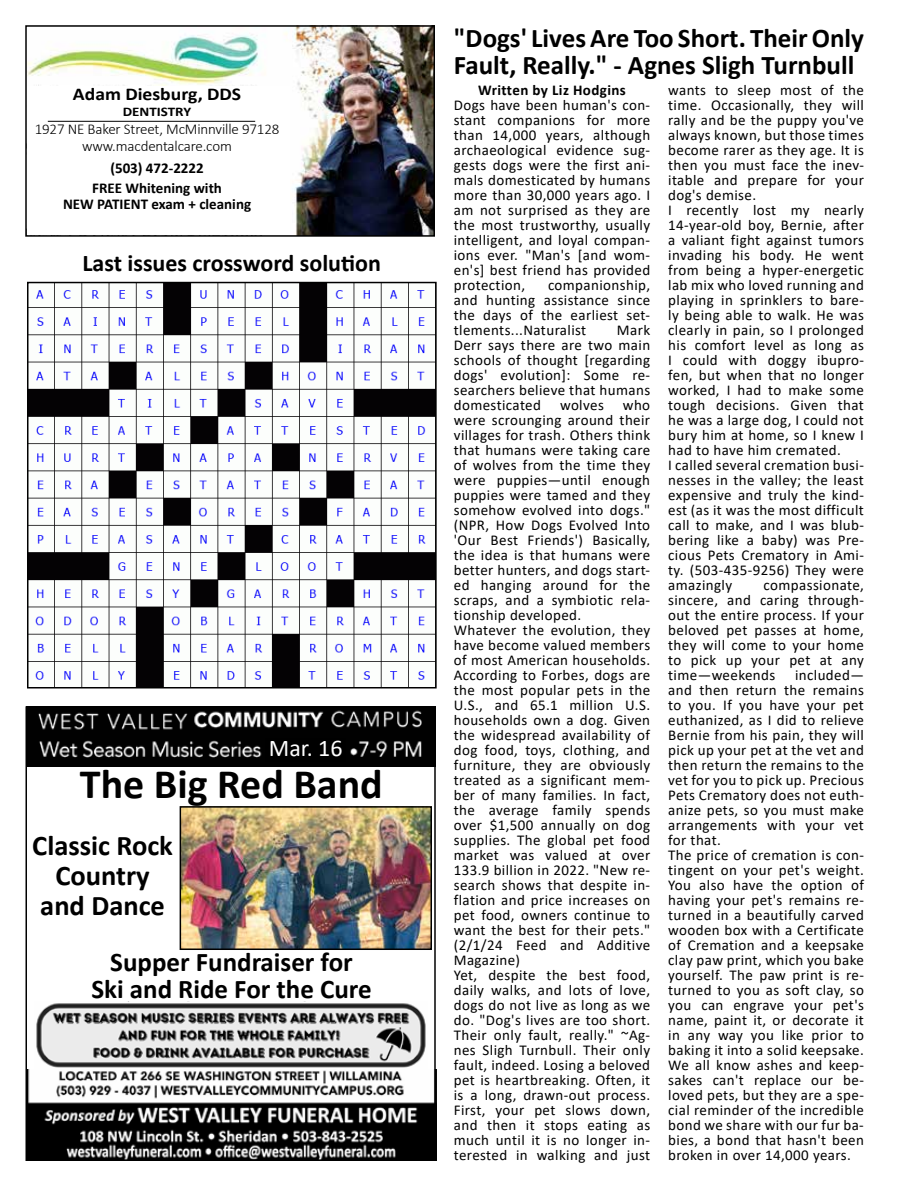
<style>
.page{position:relative;width:918px;height:1188px;background:#fff}
.page>*{position:absolute;margin:0;border:0;box-sizing:border-box;transform-origin:0 0}
.t1{font:700 42px "Calibri";color:#000}
.t2{font:700 28.5px/30px "Calibri";color:#000;text-align:center}
.t3{font:700 27px/27px "Calibri";color:#000;text-align:center}
.t4{font:700 24px "Calibri";color:#000}
.t5{font:24px "Calibri";color:#fff}
.t6{font:700 18px "Calibri";color:#000;scale:1.09 1}
.t7{font:15px/15px "Calibri";letter-spacing:.025em;color:#000;text-align:justify}
.t8{font:300 15px/16.5px "Calibri";letter-spacing:-.01em;color:#000;text-align:center}
.t9{font:700 15px/19.5px "Calibri";color:#000;text-align:center}
.t10{font:700 15px "Calibri";letter-spacing:.025em;color:#000}
.t11{font:700 13.2px "Calibri";color:#000;scale:1.14 1}
</style>
<div class="page">
<img style="left:29px;top:1069px;width:404px;height:89px">
<img style="left:183px;top:809px;width:246px;height:138px">
<div style="left:180px;top:806px;width:252px;height:144px;border:2px solid #000"></div>
<img style="left:36px;top:1001px;width:390px;height:67px">
<img style="left:29px;top:709px;width:404px;height:57px">
<div style="left:266px;top:738px;width:80px;height:24px;background:#000"></div>
<div style="left:26px;top:706px;width:410px;height:455px;border:2px solid #000"></div>
<img style="left:30px;top:285px;width:404px;height:400px">
<div style="left:27px;top:282px;width:410px;height:406px;border:2px solid #000"></div>
<img style="left:28px;top:28px;width:404px;height:206px">
<div style="left:25px;top:25px;width:410px;height:212px;border:2px solid #000"></div>
<div style="left:27px;top:86px;width:262px;height:149px;background:#fff"></div>
<hr style="left:48px;top:121px;width:207px;height:1px;background:#000">
<p class="t6" style="left:73px;top:81px;width:156px">Adam Diesburg, DDS</p>
<p class="t11" style="left:123px;top:102px;width:62px">DENTISTRY</p>
<p class="t8" style="left:35px;top:121px;width:246px">1927 NE Baker Street, McMinnville 97128 www.macdentalcare.com</p>
<p class="t9" style="left:92px;top:158px;width:131px">(503) 472-2222<br>FREE Whitening with</p>
<p class="t9" style="left:63px;top:194px;width:190px">NEW PATIENT exam + cleaning</p>
<h3 class="t4" style="left:83px;top:246px;width:300px">Last issues crossword solution</h3>
<h3 class="t5" style="left:269px;top:731px;width:75px">Mar. 16</h3>
<h1 class="t1" style="left:80px;top:754px;width:304px">The Big Red Band</h1>
<h2 class="t2" style="left:32px;top:830px;width:142px">Classic Rock<br>Country and Dance</h2>
<h3 class="t3" style="left:91px;top:948px;width:282px">Supper Fundraiser for<br>Ski and Ride For the Cure</h3>
<h3 class="t3" style="left:454px;top:24px;width:412px;text-align:left">"Dogs' Lives Are Too Short. Their Only<br>Fault, Really." - Agnes Sligh Turnbull</h3>
<p class="t7" style="left:668px;top:82px;width:197px;text-align:left">wants to sleep most of the time. Occasionally, they will rally and be the puppy you've always known, but those times become rarer as they age. It is then you must face the inev&shy;itable and prepare for your dog's demise.<br>I recently lost my nearly<br>14-year-old boy, Bernie, after a valiant fight against tumors invading his body. He went from being a hyper-energetic lab mix who loved running and playing in sprinklers to bare&shy;ly being able to walk. He was clearly in pain, so I prolonged his comfort level as long as<br>I could with doggy ibupro&shy;fen, but when that no longer worked, I had to make some tough decisions. Given that he was a large dog, I could not bury him at home, so I knew I had to have him cremated.<br>I called several cremation busi&shy;nesses in the valley; the least expensive and truly the kind&shy;est (as it was the most difficult call to make, and I was blub&shy;bering like a baby) was Pre&shy;cious Pets Crematory in Ami&shy;ty. (503-435-9256) They were amazingly</p>
<p class="t10" style="left:478px;top:79px;width:149px">Written by Liz Hodgins</p>
<p class="t7" style="left:454px;top:97px;width:198px">Dogs have been human's con&shy;stant companions for more than 14,000 years, although archaeological evidence sug&shy;gests dogs were the first ani&shy;mals domesticated by humans more than 30,000 years ago. I am not surprised as they are the most trustworthy, usually intelligent, and loyal compan&shy;ions ever. "Man's [and wom&shy;en's] best friend has provided protection,</p>
<p class="t7" style="left:454px;top:277px;width:198px;text-indent:94px">companionship, and hunting assistance since the days of the earliest set&shy;tlements...Naturalist</p>
<p class="t7" style="left:454px;top:322px;width:198px;text-indent:163px">Mark Derr says there are two main schools of thought [regarding dogs' evolution]: Some re&shy;searchers believe that humans domesticated</p>
<p class="t7" style="left:454px;top:397px;width:198px;text-align:left;text-indent:169px">who were scrounging around their villages for trash. Others think that humans were taking care of wolves from the time they were puppies—until enough puppies were tamed and they somehow evolved into dogs." (NPR, How Dogs Evolved Into 'Our Best Friends') Basically, the idea is that humans were better hunters, and dogs start&shy;ed hanging around for the scraps, and a symbiotic rela&shy;tionship developed.<br>Whatever the evolution, they have become valued members of most American households.<br>According to Forbes, dogs are the most popular pets in the<br>U.S., and 65.1 million U.S. households own a dog. Given the widespread availability of dog food, toys, clothing, and furniture, they are obviously treated as a significant mem&shy;ber of many families. In fact, the average family spends over $1,500 annually on dog supplies. The global pet food market was valued at over<br>133.9 billion in 2022. "New re&shy;search shows that despite in&shy;flation and price increases on pet food, owners continue to want the best for their pets." (2/1/24 Feed and Additive<br>Magazine)<br>Yet, despite the best food, daily walks, and lots of love, dogs do not live as long as we do. "Dog's lives are too short.<br>Their only fault, really." ~Ag&shy;nes Sligh Turnbull. Their only fault, indeed. Losing a beloved pet is heartbreaking. Often, it is a long, drawn-out process.<br>First, your pet slows down, and then it stops eating as much until it is no longer in&shy;terested in walking and just</p>
<p class="t7" style="left:560px;top:397px;width:45px">wolves</p>
<p class="t7" style="left:668px;top:577px;width:197px;text-indent:95px">compassionate, sincere, and caring through&shy;out the entire process. If your beloved pet passes at home, they will come to your home to pick up your pet at any time—weekends</p>
<p class="t7" style="left:668px;top:667px;width:197px;text-align:left;text-indent:127px">included— and then return the remains to you. If you have your pet euthanized, as I did to relieve<br>Bernie from his pain, they will pick up your pet at the vet and then return the remains to the vet for you to pick up. Precious<br>Pets Crematory does not euth&shy;anize pets, so you must make arrangements with your vet for that.<br>The price of cremation is con&shy;tingent on your pet's weight.<br>You also have the option of having your pet's remains re&shy;turned in a beautifully carved wooden box with a Certificate of Cremation and a keepsake clay paw print, which you bake yourself. The paw print is re&shy;turned to you as soft clay, so you can engrave your pet's name, paint it, or decorate it in any way you like prior to baking it into a solid keepsake.<br>We all know ashes and keep&shy;sakes can't replace our be&shy;loved pets, but they are a spe&shy;cial reminder of the incredible bond we share with our fur ba&shy;bies, a bond that hasn't been broken in over 14,000 years.</p>
</div>
